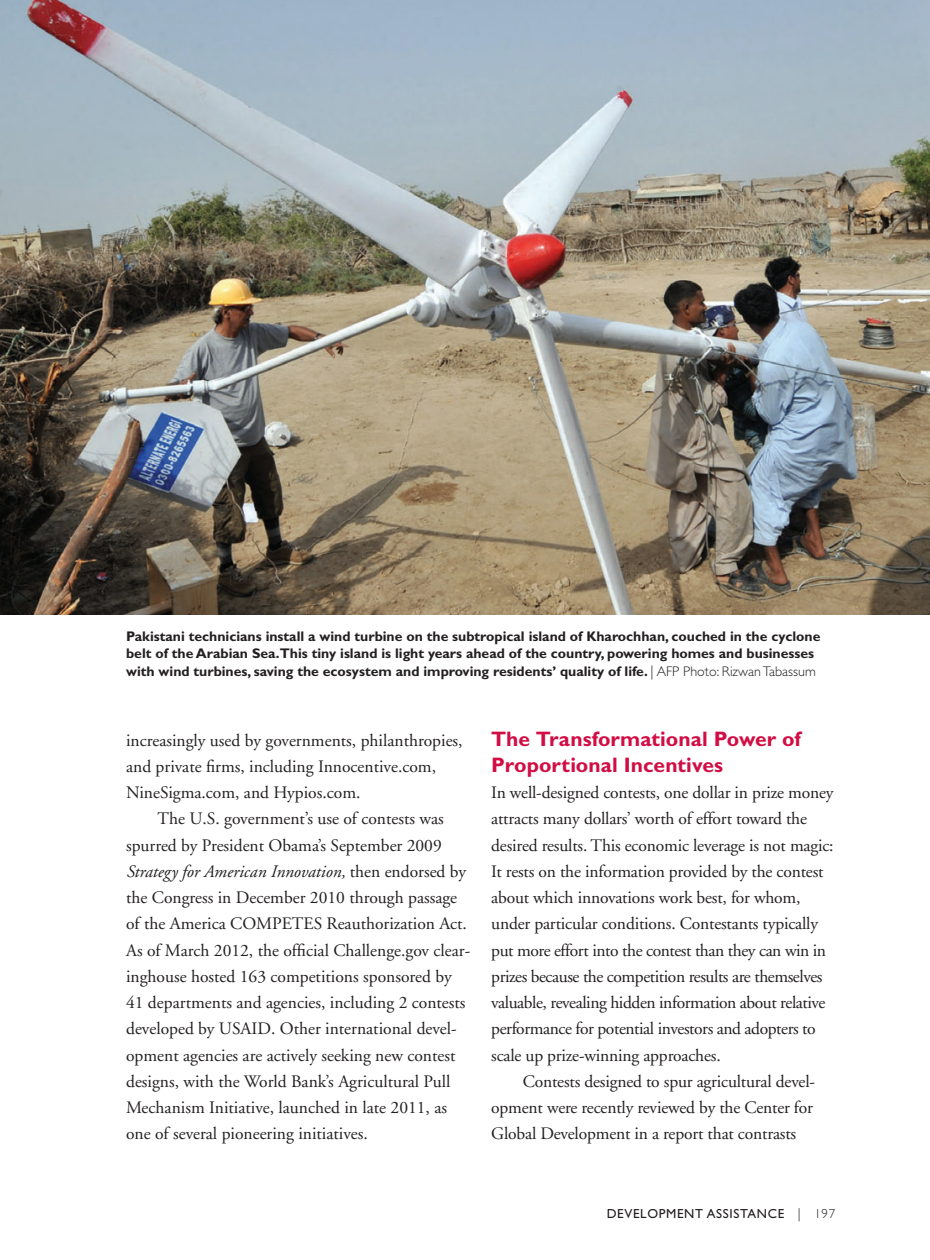
<style>
.page{position:relative;width:930px;height:1260px;background:#fff}
.page>*{position:absolute;margin:0;border:0;box-sizing:border-box;transform-origin:0 0}
.t1{font:700 21px/26.2px "Gill Sans Std";color:#d20d44}
.t2{font:17.5px/26.2px "Adobe Garamond";letter-spacing:-.005em;color:#231f20}
.t3{font:700 14px/17.5px "Gill Sans Std";color:#231f20}
.t4{font:13.12px "Gill Sans Std";letter-spacing:.05em;color:#231f20}
.s1{font-weight:300}
.s2{font-style:italic}
</style>
<div class="page">
<img style="left:0;top:0;width:929px;height:614px">
<p class="t3" style="left:126px;top:627px;width:695px">Pakistani technicians install a wind turbine on the subtropical island of Kharochhan, couched in the cyclone belt of the Arabian Sea.This tiny island is light years ahead of the country, powering homes and businesses with wind turbines, saving the ecosystem and improving residents’ quality of life. <span class="s1">| AFP Photo: Rizwan Tabassum</span></p>
<p class="t2" style="left:126px;top:727px;width:338px">increasingly used by governments, philanthropies, and private firms, including Innocentive.com,<br>NineSigma.com, and Hypios.com.</p>
<p class="t2" style="left:126px;top:806px;width:345px;text-indent:32px">The U.S. government’s use of contests was spurred by President Obama’s September 2009<br><span class="s2">Strategy for American Innovation,</span> then endorsed by the Congress in December 2010 through passage of the America COMPETES Reauthorization Act.<br>As of March 2012, the official Challenge.gov clear&shy;inghouse hosted 163 competitions sponsored by 41 departments and agencies, including 2 contests developed by USAID. Other international devel&shy;opment agencies are actively seeking new contest designs, with the World Bank’s Agricultural Pull Mechanism Initiative, launched in late 2011, as one of several pioneering initiatives.</p>
<h4 class="t1" style="left:491px;top:725px;width:311px">The Transformational Power of<br>Proportional Incentives</h4>
<p class="t2" style="left:491px;top:780px;width:344px">In well-designed contests, one dollar in prize money attracts many dollars’ worth of effort toward the desired results. This economic leverage is not magic:<br>It rests on the information provided by the contest about which innovations work best, for whom, under particular conditions. Contestants typically put more effort into the contest than they can win in prizes because the competition results are themselves valuable, revealing hidden information about relative performance for potential investors and adopters to scale up prize-winning approaches.</p>
<p class="t2" style="left:491px;top:1069px;width:325px;text-align:justify;text-indent:32px">Contests designed to spur agricultural devel&shy;opment were recently reviewed by the Center for Global Development in a report that contrasts</p>
<p class="t4" style="left:606px;top:1206px;width:230px">DEVELOPMENT ASSISTANCE <span class="s1">| 197</span></p>
</div>
